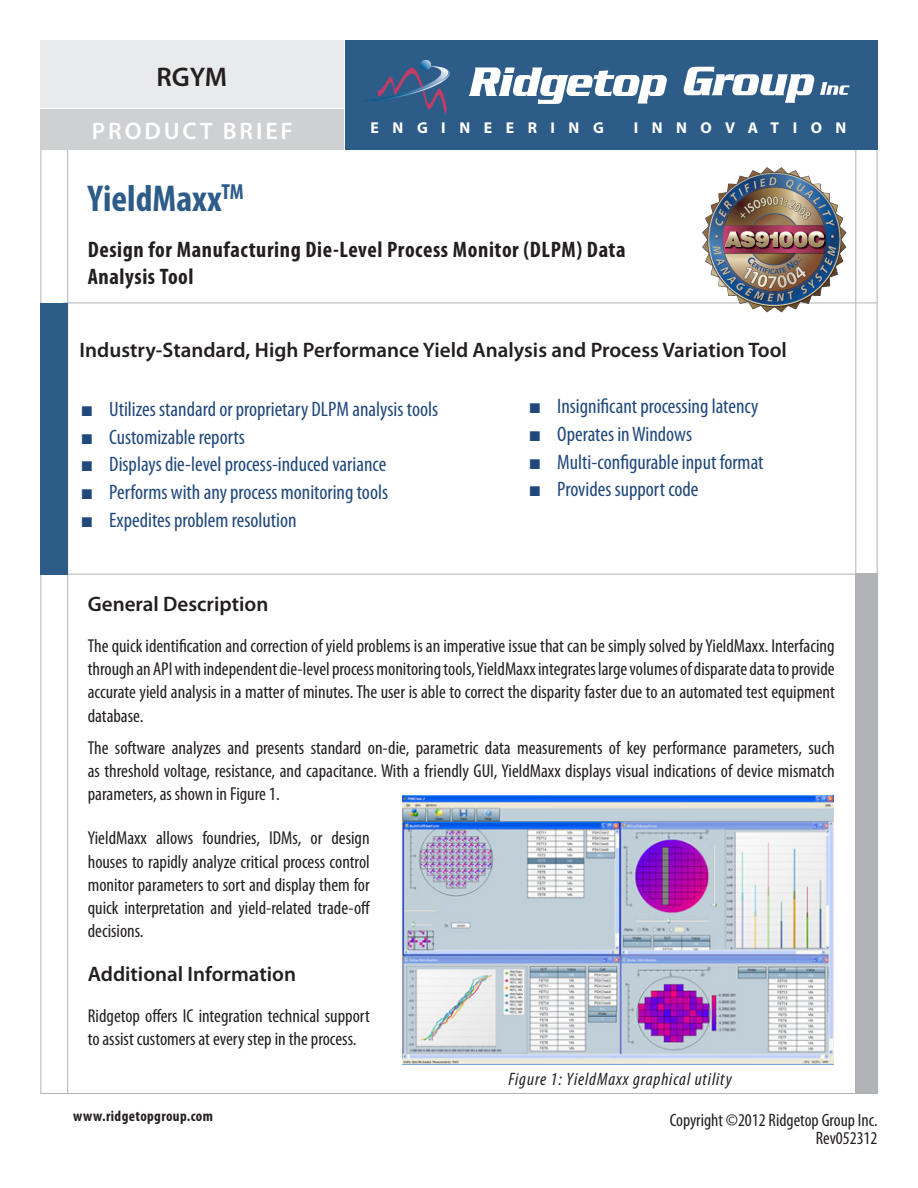
<style>
.page{position:relative;width:918px;height:1188px;background:#fff}
.page>*{position:absolute;margin:0;border:0;box-sizing:border-box;transform-origin:0 0}
.t1{font:700 condensed 37.5px "Myriad Pro";color:#2e5c88}
.t2{font:600 27px "Myriad Pro";color:#231f20}
.t3{font:600 24px "Myriad Pro";letter-spacing:.12em;color:#fff}
.Paragraph_Style_2{font:700 condensed 22.5px/27px "Myriad Pro";letter-spacing:.025em;color:#231f20}
.t4{font:condensed 21px "Myriad Pro";color:#20487b}
.Front_Heading{font:600 21px "Myriad Pro";color:#231f20}
.Heading__Datasheet{font:600 21px "Myriad Pro";color:#231f20}
.Body__B{font:condensed 18.75px/23.2px "Myriad Pro";color:#231f20;text-align:justify}
.t5{font:condensed 18px/18px "Myriad Pro";color:#231f20;text-align:right}
.t6{font:italic condensed 18px "Myriad Pro";letter-spacing:.05em;color:#231f20}
.t7{font:700 15.75px "Myriad Pro";letter-spacing:.86em;color:#fff}
.t8{font:700 condensed 15px "Myriad Pro";letter-spacing:.025em;color:#231f20}
.s1{font-family:"Arial Narrow";font-stretch:normal}
</style>
<div class="page">
<hr style="left:877px;top:150px;width:1px;height:920px;background:#b2b3b7">
<hr style="left:855px;top:150px;width:1px;height:911px;background:#b2b3b7">
<hr style="left:62px;top:574px;width:801px;height:1px;background:#b2b3b7">
<hr style="left:40px;top:150px;width:1px;height:944px;background:#b2b3b7">
<hr style="left:67px;top:150px;width:1px;height:944px;background:#b2b3b7">
<hr style="left:63px;top:303px;width:815px;height:1px;background:#b2b3b7">
<hr style="left:40px;top:1093px;width:838px;height:1px;background:#b2b3b7">
<div style="left:40px;top:303px;width:28px;height:272px;background:#2e5c88"></div>
<div style="left:855px;top:574px;width:23px;height:520px;background:#b2b3b7"></div>
<div style="left:345px;top:40px;width:533px;height:110px;background:#2e5c88"></div>
<div style="left:40px;top:40px;width:304px;height:68px;background:#e9eaeb"></div>
<div style="left:40px;top:109px;width:304px;height:41px;background:#cfd0d2"></div>
<img style="left:403px;top:795px;width:430px;height:269px">
<svg style="left:363px;top:60px;width:87px;height:55px"></svg>
<svg style="left:469px;top:67px;width:198px;height:37px"></svg>
<svg style="left:820px;top:82px;width:29px;height:13px"></svg>
<svg style="left:684px;top:67px;width:130px;height:36px"></svg>
<img style="left:702px;top:168px;width:145px;height:145px">
<p class="t2" style="left:156px;top:60px;width:72px">RGYM</p>
<p class="t3" style="left:92px;top:115px;width:202px">PRODUCT BRIEF</p>
<p class="t7" style="left:371px;top:118px;width:235px">ENGINEERING</p>
<p class="t7" style="left:634px;top:118px;width:214px">INNOVATION</p>
<p class="t1" style="left:88px;top:176px;width:158px">YieldMaxx<sup>TM</sup></p>
<p class="Paragraph_Style_2" style="left:88px;top:236px;width:539px">Design for Manufacturing Die-Level Process Monitor (DLPM) Data<br>Analysis Tool</p>
<p class="Front_Heading" style="left:80px;top:337px;width:709px">Industry-Standard, High Performance Yield Analysis and Process Variation Tool</p>
<p class="t4" style="left:82px;top:396px;width:357px"><span class="s1">■</span> Utilizes standard or proprietary DLPM analysis tools</p>
<p class="t4" style="left:82px;top:424px;width:164px"><span class="s1">■</span> Customizable reports</p>
<p class="t4" style="left:82px;top:452px;width:306px"><span class="s1">■</span> Displays die-level process-induced variance</p>
<p class="t4" style="left:82px;top:479px;width:307px"><span class="s1">■</span> Performs with any process monitoring tools</p>
<p class="t4" style="left:82px;top:507px;width:216px"><span class="s1">■</span> Expedites problem resolution</p>
<p class="t4" style="left:530px;top:393px;width:230px"><span class="s1">■</span> Insignificant processing latency</p>
<p class="t4" style="left:530px;top:421px;width:163px"><span class="s1">■</span> Operates in Windows</p>
<p class="t4" style="left:530px;top:449px;width:235px"><span class="s1">■</span> Multi-configurable input format</p>
<p class="t4" style="left:530px;top:477px;width:170px"><span class="s1">■</span> Provides support code</p>
<p class="Heading__Datasheet" style="left:88px;top:590px;width:182px">General Description</p>
<p class="Body__B" style="left:88px;top:634px;width:749px">The quick identification and correction of yield problems is an imperative issue that can be simply solved by YieldMaxx. Interfacing through an API with independent die-level process monitoring tools, YieldMaxx integrates large volumes of disparate data to provide accurate yield analysis in a matter of minutes. The user is able to correct the disparity faster due to an automated test equipment database.</p>
<p class="Body__B" style="left:88px;top:736px;width:748px">The software analyzes and presents standard on-die, parametric data measurements of key performance parameters, such as threshold voltage, resistance, and capacitance. With a friendly GUI, YieldMaxx displays visual indications of device mismatch parameters, as shown in Figure 1.</p>
<p class="Body__B" style="left:88px;top:826px;width:284px">YieldMaxx allows foundries, IDMs, or design houses to rapidly analyze critical process control monitor parameters to sort and display them for quick interpretation and yield-related trade-off decisions.</p>
<p class="Heading__Datasheet" style="left:88px;top:960px;width:210px">Additional Information</p>
<p class="Body__B" style="left:88px;top:1004px;width:284px">Ridgetop offers IC integration technical support to assist customers at every step in the process.</p>
<p class="t8" style="left:73px;top:1107px;width:141px">www.ridgetopgroup.com</p>
<p class="t6" style="left:508px;top:1068px;width:225px">Figure 1: YieldMaxx graphical utility</p>
<p class="t5" style="left:670px;top:1111px;width:209px">Copyright ©2012 Ridgetop Group Inc.<br>Rev052312</p>
</div>
